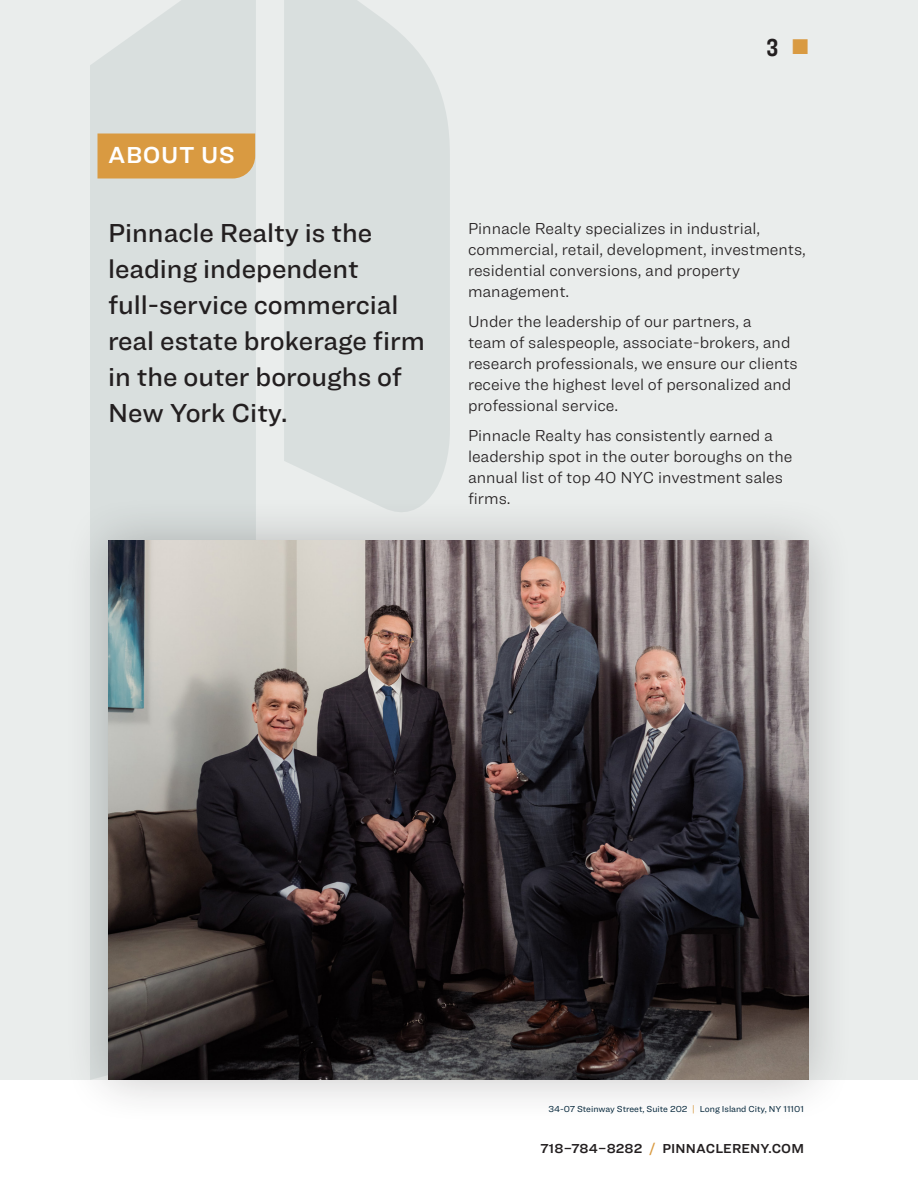
<style>
.page{position:relative;width:918px;height:1188px;background:#fff}
.page>*{position:absolute;margin:0;border:0;box-sizing:border-box;transform-origin:0 0}
.CP__Headline_18_Medium_black{font:500 27px/36px "Ringside";color:#231f20}
.t1{font:700 25.5px "Ringside Compressed";color:#231f20}
.CP__Section_Title_16pt_Semibold_Paper__r{font:600 24px "Ringside";letter-spacing:.02em;color:#fff}
.CP__Body_Paragraph_11pt_Light_black{font:300 16.5px/21px "Ringside";color:#231f20}
.t2{font:600 13.5px "Ringside";letter-spacing:.01em;color:#231f20}
.t3{font:9px "Ringside";color:#002439}
.s1{color:#d99a41}
</style>
<div class="page">
<div style="left:0;top:0;width:918px;height:1080px;background:#eaedec"></div>
<div style="left:90px;top:0;width:166px;height:494px;background:#d9dfde"></div>
<div style="left:284px;top:0;width:166px;height:494px;background:#d9dfde"></div>
<div style="left:62px;top:494px;width:793px;height:632px;background:#231f20;opacity:.25"></div>
<img style="left:108px;top:540px;width:701px;height:540px">
<div style="left:98px;top:134px;width:157px;height:44px;background:#d99a41"></div>
<p class="CP__Section_Title_16pt_Semibold_Paper__r" style="left:108px;top:137px;width:128px">ABOUT US</p>
<h2 class="t1" style="left:766px;top:30px;width:45px">3 <span class="s1">■</span></h2>
<p class="CP__Headline_18_Medium_black" style="left:108px;top:214px;width:318px">Pinnacle Realty is the leading independent full-service commercial real estate brokerage firm in the outer boroughs of<br>New York City.</p>
<p class="CP__Body_Paragraph_11pt_Light_black" style="left:468px;top:217px;width:340px">Pinnacle Realty specializes in industrial, commercial, retail, development, investments, residential conversions, and property management.</p>
<p class="CP__Body_Paragraph_11pt_Light_black" style="left:468px;top:310px;width:331px">Under the leadership of our partners, a<br>team of salespeople, associate-brokers, and research professionals, we ensure our clients receive the highest level of personalized and professional service.</p>
<p class="CP__Body_Paragraph_11pt_Light_black" style="left:468px;top:424px;width:326px">Pinnacle Realty has consistently earned a leadership spot in the outer boroughs on the annual list of top 40 NYC investment sales firms.</p>
<p class="t3" style="left:548px;top:1103px;width:257px">34-07 Steinway Street, Suite 202 <span class="s1">|</span> Long Island City, NY 11101</p>
<p class="t2" style="left:541px;top:1138px;width:265px">718–784–8282 <span class="s1">/</span> PINNACLERENY.COM</p>
</div>
